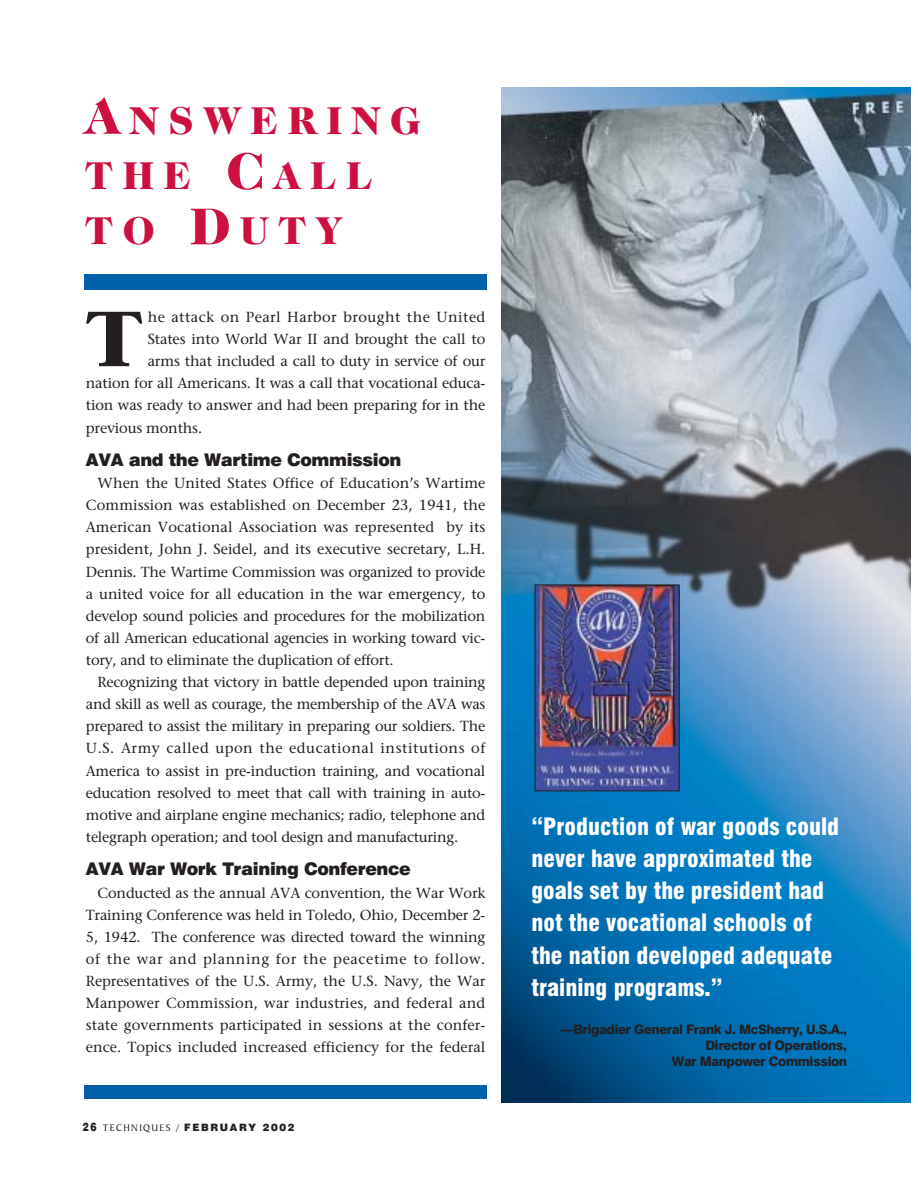
<style>
.page{position:relative;width:918px;height:1188px;background:#fff}
.page>*{position:absolute;margin:0;border:0;box-sizing:border-box;transform-origin:0 0}
.t1{font:700 77.7px "Stone Serif";color:#231f20}
.t2{font:900 39.3px/55.3px "Caslon Two Twenty Four";letter-spacing:.245em;color:#ce1041}
.t3{font:900 condensed 23.25px/32.2px "Swiss 721 BT";color:#fff}
.t4{font:900 17.4px "Swiss 721 BT";letter-spacing:-.02em;color:#231f20}
.t5{font:14.55px/22px "Stone Serif";letter-spacing:-.01em;color:#231f20;text-align:justify}
.t6{font:14.55px "Stone Serif";letter-spacing:.03em;color:#231f20}
.t7{font:800 13.05px/16px "Swiss 721 BT";letter-spacing:-.03em;color:#231f20;text-align:right}
.t8{font:900 10.2px "Swiss 721 BT";letter-spacing:.165em;color:#231f20}
.s1{font-size:52.35px}
.s2{font-size:11.7px}
.s3{font-family:"Baker Signet BT";font-weight:400}
</style>
<div class="page">
<img style="left:501px;top:87px;width:410px;height:1015px">
<div style="left:84px;top:274px;width:403px;height:16px;background:#0060a9"></div>
<div style="left:84px;top:1085px;width:403px;height:13px;background:#0060a9"></div>
<img style="left:537px;top:586px;width:141px;height:203px">
<div style="left:535px;top:584px;width:145px;height:207px;border:1px solid #231f20"></div>
<h2 class="t2" style="left:85px;top:96px;width:337px"><span class="s1">A</span>NSWERING<br>THE <span class="s1">C</span>ALL<br>TO <span class="s1">D</span>UTY</h2>
<h1 class="t1" style="left:85px;top:309px;width:59px">T</h1>
<p class="t6" style="left:148px;top:311px;width:339px">he attack on Pearl Harbor brought the United</p>
<p class="t5" style="left:148px;top:329px;width:339px">States into World War II and brought the call to</p>
<p class="t5" style="left:148px;top:352px;width:339px">arms that included a call to duty in service of our</p>
<p class="t5" style="left:86px;top:374px;width:401px">nation for all Americans. It was a call that vocational educa-</p>
<p class="t5" style="left:86px;top:396px;width:401px">tion was ready to answer and had been preparing for in the</p>
<p class="t5" style="left:86px;top:418px;width:118px">previous months.</p>
<p class="t4" style="left:86px;top:453px;width:317px">AVA and the Wartime Commission</p>
<p class="t5" style="left:86px;top:474px;width:401px;text-indent:12px">When the United States Office of Education’s Wartime Commission was established on December 23, 1941, the American Vocational Association was represented by its president, John J. Seidel, and its executive secretary, L.H.<br>Dennis. The Wartime Commission was organized to provide a united voice for all education in the war emergency, to develop sound policies and procedures for the mobilization of all American educational agencies in working toward vic&shy;tory, and to eliminate the duplication of effort.</p>
<p class="t5" style="left:86px;top:673px;width:401px;text-indent:12px">Recognizing that victory in battle depended upon training and skill as well as courage, the membership of the AVA was prepared to assist the military in preparing our soldiers. The U.S. Army called upon the educational institutions of America to assist in pre-induction training, and vocational education resolved to meet that call with training in auto&shy;motive and airplane engine mechanics; radio, telephone and telegraph operation; and tool design and manufacturing.</p>
<p class="t4" style="left:86px;top:863px;width:326px">AVA War Work Training Conference</p>
<p class="t5" style="left:86px;top:883px;width:401px;text-indent:12px">Conducted as the annual AVA convention, the War Work Training Conference was held in Toledo, Ohio, December 2- 5, 1942. The conference was directed toward the winning of the war and planning for the peacetime to follow.<br>Representatives of the U.S. Army, the U.S. Navy, the War Manpower Commission, war industries, and federal and state governments participated in sessions at the confer&shy;ence. Topics included increased efficiency for the federal</p>
<p class="t8" style="left:83px;top:1123px;width:213px"><span class="s2">26</span> <span class="s3">TECHNIQUES /</span> FEBRUARY 2002</p>
<h3 class="t3" style="left:531px;top:813px;width:309px">“Production of war goods could never have approximated the goals set by the president had not the vocational schools of the nation developed adequate training programs.”</h3>
<p class="t7" style="left:561px;top:1022px;width:288px">—Brigadier General Frank J. McSherry, U.S.A.,<br>Director of Operations,<br>War Manpower Commission</p>
</div>
